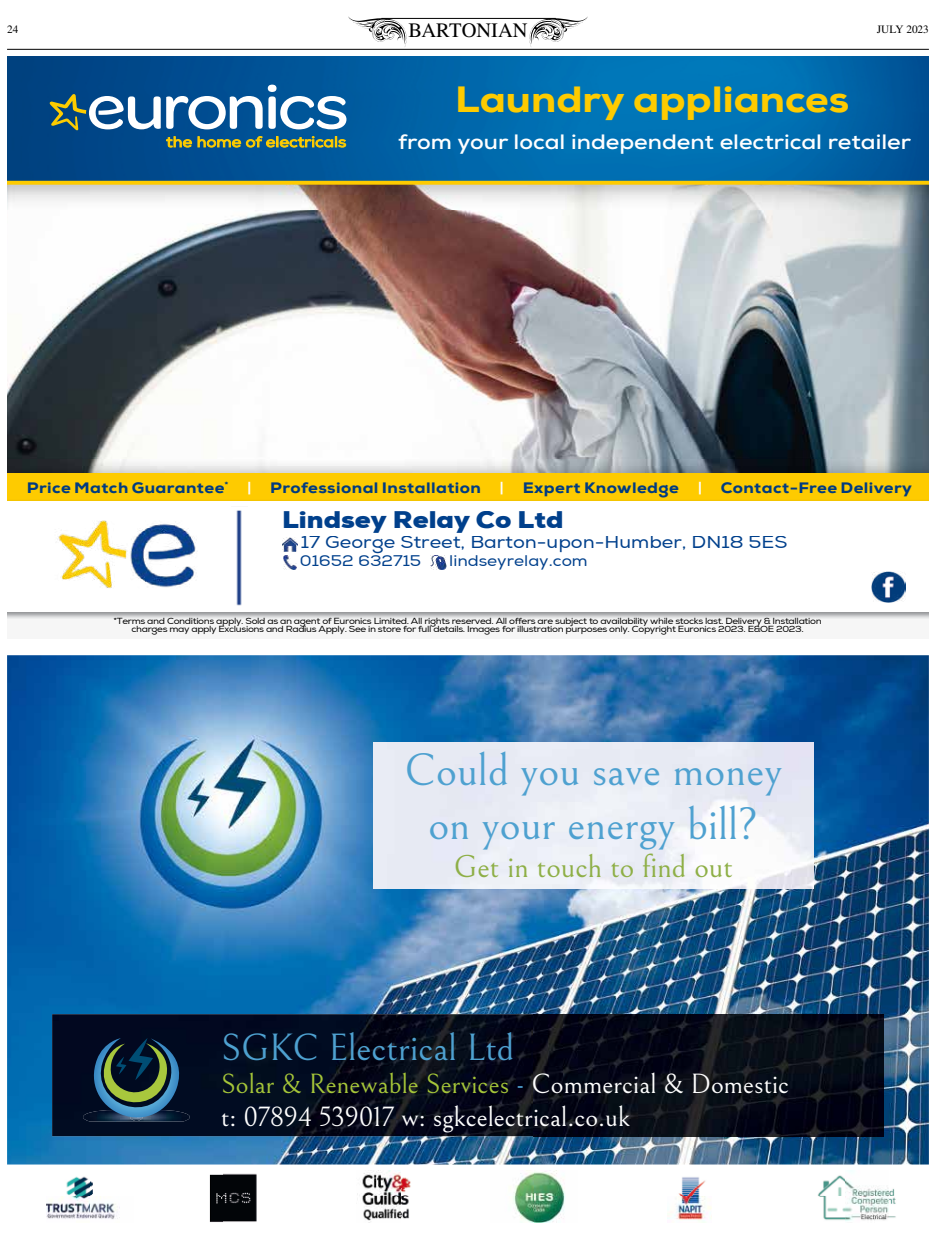
<style>
.page{position:relative;width:936px;height:1241px;background:#fff}
.page>*{position:absolute;margin:0;border:0;box-sizing:border-box;transform-origin:0 0}
.t1{font:45px/54px "Bellefair";color:#4ea1d0;text-align:center}
.t2{font:37.5px "Bellefair";color:#4ea1d0}
.t3{font:800 36.5px "Euronics";color:#fecb00;scale:1.12 1}
.t4{font:31.25px "Bellefair";color:#8eaf46}
.t5{font:27.5px/33px "Bellefair";color:#fff}
.t6{font:900 23.38px "Euronics";color:#00408c;scale:1.12 1}
.t7{font:700 20.75px "Euronics";color:#fff;scale:1.12 1}
.t8{font:20.5px "STIX General";color:#000}
.t9{font:17.62px "Euronics";color:#00408c;scale:1.12 1}
.t10{font:15.38px "Euronics";color:#00408c;scale:1.12 1}
.t11{font:800 15.12px "Euronics";letter-spacing:.025em;color:#003b82;scale:1.12 1}
.t12{font:11.25px "STIX General";color:#000}
.t13{font:8.75px/8.8px "Euronics";color:#000;text-align:center;scale:1.12 1}
.s1{font-weight:700;color:#fff}
.s2{color:#a6c639}
.s3{color:#4ea1d0}
</style>
<div class="page">
<img style="left:7px;top:185px;width:921px;height:287px">
<svg style="left:7px;top:57px;width:921px;height:128px;background:#09649d"></svg>
<svg style="left:7px;top:562px;width:921px;height:76px;fill:#f6f6f6"></svg>
<div style="left:7px;top:472px;width:921px;height:45px;background:#fecb00"></div>
<div style="left:7px;top:501px;width:921px;height:111px;background:#fff"></div>
<svg style="left:166px;top:136px;width:180px;height:12px;background:#6a8556"></svg>
<svg style="left:50px;top:85px;width:296px;height:45px"></svg>
<img style="left:57px;top:520px;width:139px;height:68px">
<img style="left:282px;top:537px;width:16px;height:14px">
<img style="left:283px;top:555px;width:14px;height:14px">
<img style="left:430px;top:555px;width:16px;height:14px">
<img style="left:236px;top:510px;width:6px;height:96px">
<img style="left:871px;top:571px;width:34px;height:31px">
<hr style="left:381px;top:18px;width:175px;height:1px;background:#000">
<svg style="left:529px;top:16px;width:59px;height:31px"></svg>
<svg style="left:348px;top:16px;width:59px;height:31px"></svg>
<hr style="left:7px;top:49px;width:921px;height:1px;background:#000">
<img style="left:46px;top:1170px;width:850px;height:51px">
<img style="left:7px;top:655px;width:921px;height:509px">
<img style="left:52px;top:1014px;width:831px;height:121px">
<img style="left:83px;top:1109px;width:5px;height:12px">
<svg style="left:88px;top:1037px;width:101px;height:86px;background:#244048"></svg>
<img style="left:373px;top:742px;width:440px;height:146px">
<p class="t12" style="left:7px;top:22px;width:13px">24</p>
<h3 class="t8" style="left:408px;top:16px;width:121px">BARTONIAN</h3>
<p class="t12" style="left:877px;top:22px;width:53px">JULY 2023</p>
<h3 class="t3" style="left:455px;top:76px;width:353px">Laundry appliances</h3>
<h3 class="t7" style="left:398px;top:128px;width:459px">from your local independent electrical retailer</h3>
<h3 class="t11" style="left:27px;top:478px;width:791px">Price Match Guarantee<sup>*</sup> <span class="s1">|</span> Professional Installation <span class="s1">|</span> Expert Knowledge <span class="s1">|</span> Contact-Free Delivery</h3>
<h3 class="t6" style="left:282px;top:505px;width:252px">L ni d es y R e al y C o L dt</h3>
<h3 class="t9" style="left:301px;top:532px;width:436px">17 Geo gr e S ert et, Ba otr n u- pon H- umber, DN 81 5ES</h3>
<h3 class="t10" style="left:300px;top:551px;width:110px">0 61 5 2 6 3 2 7 51</h3>
<h3 class="t10" style="left:449px;top:551px;width:125px">l ni d es y er al y oc . m</h3>
<p class="t13" style="left:114px;top:616px;width:633px">* T e mr as n d C o n d o i t i n as p p S . y l o d l a as n a g e n ot Ef u o r n Ls c i mi e t i d A. g i r l l h e rs t es ev r d A. ol l e f f as r e r us b e j o t t c a av a l i b wy t i l i h e l i o t s a l s k c D. t s e ev i l &amp;y r n I a t s a l l o i t n c h a g r e ms a ay p p Ey l u l c x o i s n as n d R a d u i As p p S . y l e e n i o t s e r o f u f r d l l e a t m I . s l i a g e o f s u l l i r a r t s o i t n p u p r o e s os n C . y l o p g i r y h Et u o r n s c i 2 0 2 3 . E &amp; O E 2 0 2 3 .</p>
<h1 class="t1" style="left:404px;top:744px;width:379px">Could you save money on your energy bill?</h1>
<h3 class="t4" style="left:454px;top:849px;width:280px">Get in touch to find out</h3>
<h2 class="t2" style="left:221px;top:1027px;width:294px">SGKC Electrical Ltd</h2>
<h3 class="t5" style="left:221px;top:1068px;width:569px"><span class="s2">Solar &amp; Renewable Services</span> <span class="s3">-</span> Commercial &amp; Domestic t: 07894 539017 w: sgkcelectrical.co.uk</h3>
</div>
